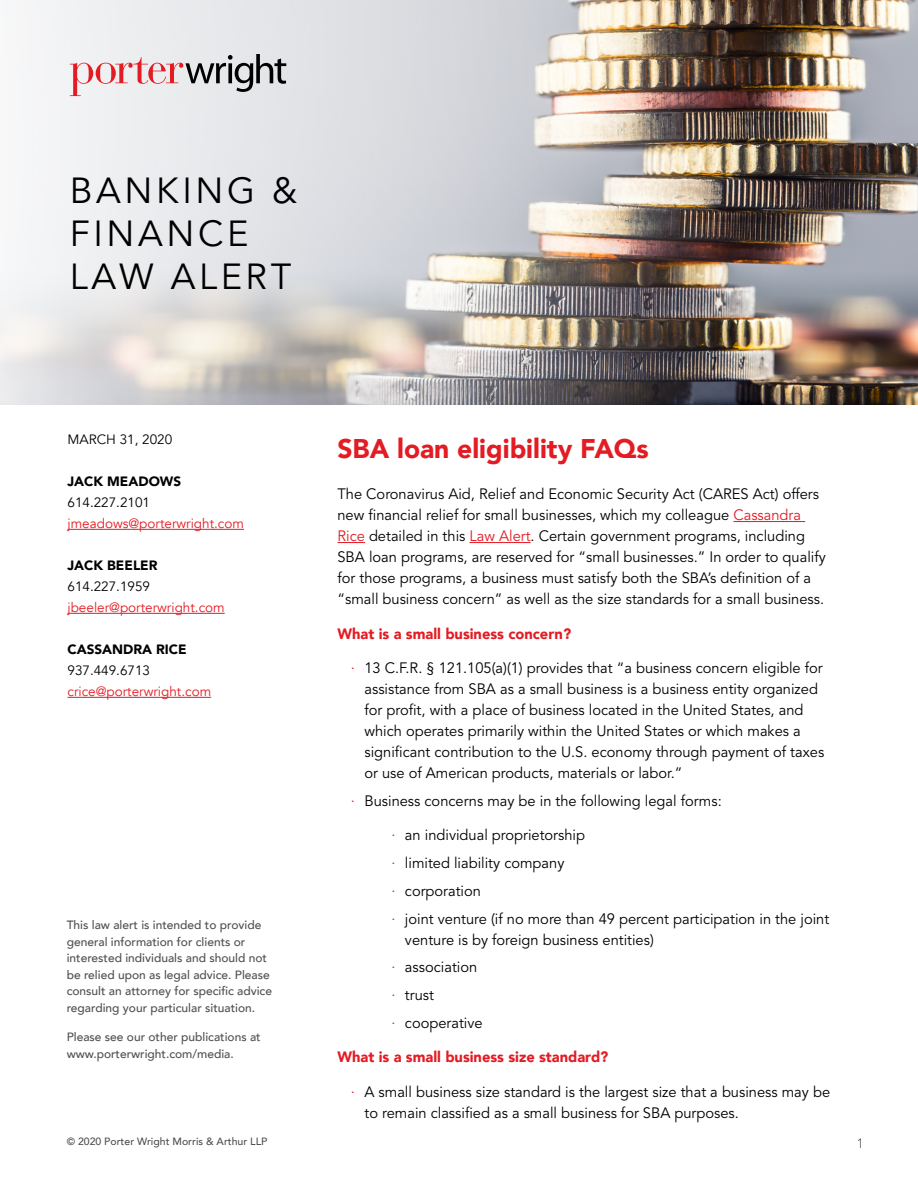
<style>
.page{position:relative;width:918px;height:1188px;background:#fff}
.page>*{position:absolute;margin:0;border:0;box-sizing:border-box;transform-origin:0 0}
.t1{font:36px/43.2px "Avenir LT Std";letter-spacing:.1em;color:#000}
.t2{font:900 27px "Avenir";color:#e31b23}
.t3{font:15px/21px "Avenir LT Std";color:#000}
.t4{font:900 15px "Avenir";color:#e31b23}
.t5{font:13.5px "Avenir";color:#e31b23}
.t6{font:13.5px "Avenir";color:#000}
.t7{font:900 13.5px "Avenir";color:#000}
.t8{font:300 13.5px "Avenir";color:#4f4f4f}
.t9{font:500 12px/16.5px "Avenir";color:#4f4f4f}
.t10{font:500 10.5px "Avenir";color:#4f4f4f}
.s1{color:#e31b23}
</style>
<div class="page">
<img style="left:731px;top:0;width:187px;height:405px">
<img style="left:0;top:0;width:731px;height:405px">
<svg style="left:70px;top:54px;width:216px;height:42px"></svg>
<hr style="left:733px;top:521px;width:72px;height:1px;background:#e31b23">
<svg style="left:338px;top:542px;width:27px;height:1px"></svg>
<hr style="left:470px;top:542px;width:61px;height:1px;background:#e31b23">
<hr style="left:68px;top:529px;width:176px;height:1px;background:#e31b23">
<hr style="left:68px;top:613px;width:157px;height:1px;background:#e31b23">
<hr style="left:68px;top:697px;width:143px;height:1px;background:#e31b23">
<h1 class="t1" style="left:70px;top:170px;width:229px">BANKING &amp;<br>FINANCE<br>LAW ALERT</h1>
<p class="t6" style="left:68px;top:432px;width:106px">MARCH 31, 2020</p>
<p class="t7" style="left:68px;top:470px;width:115px">JACK MEADOWS</p>
<p class="t6" style="left:68px;top:495px;width:84px">614.227.2101</p>
<p class="t5" style="left:68px;top:516px;width:178px">jmeadows@porterwright.com</p>
<p class="t7" style="left:68px;top:554px;width:92px">JACK BEELER</p>
<p class="t6" style="left:68px;top:579px;width:84px">614.227.1959</p>
<p class="t5" style="left:68px;top:600px;width:159px">jbeeler@porterwright.com</p>
<p class="t7" style="left:68px;top:638px;width:121px">CASSANDRA RICE</p>
<p class="t6" style="left:68px;top:663px;width:84px">937.449.6713</p>
<p class="t5" style="left:68px;top:684px;width:145px">crice@porterwright.com</p>
<p class="t9" style="left:67px;top:916px;width:207px">This law alert is intended to provide general information for clients or interested individuals and should not be relied upon as legal advice. Please consult an attorney for specific advice regarding your particular situation.</p>
<p class="t9" style="left:67px;top:1028px;width:196px">Please see our other publications at www.porterwright.com/media.</p>
<p class="t10" style="left:67px;top:1132px;width:202px">© 2020 Porter Wright Morris &amp; Arthur LLP</p>
<h2 class="t2" style="left:338px;top:425px;width:313px">SBA loan eligibility FAQs</h2>
<p class="t3" style="left:338px;top:484px;width:490px">The Coronavirus Aid, Relief and Economic Security Act (CARES Act) offers new financial relief for small businesses, which my colleague <span class="s1">Cassandra Rice</span> detailed in this <span class="s1">Law Alert</span>. Certain government programs, including SBA loan programs, are reserved for “small businesses.” In order to qualify for those programs, a business must satisfy both the SBA’s definition of a “small business concern” as well as the size standards for a small business.</p>
<p class="t4" style="left:338px;top:620px;width:235px">What is a small business concern?</p>
<p class="t3" style="left:364px;top:658px;width:461px;text-indent:-13px"><span class="s1">·</span> 13 C.F.R. § 121.105(a)(1) provides that “a business concern eligible for assistance from SBA as a small business is a business entity organized for profit, with a place of business located in the United States, and which operates primarily within the United States or which makes a significant contribution to the U.S. economy through payment of taxes or use of American products, materials or labor.”</p>
<p class="t3" style="left:351px;top:791px;width:372px"><span class="s1">·</span> Business concerns may be in the following legal forms:</p>
<p class="t3" style="left:391px;top:822px;width:439px;line-height:27.8px"><span class="s1">·</span> an individual proprietorship<br><span class="s1">·</span> limited liability company<br><span class="s1">·</span> corporation<br><span class="s1">·</span> joint venture (if no more than 49 percent participation in the joint</p>
<p class="t3" style="left:391px;top:926px;width:264px;line-height:27.8px;text-indent:13px">venture is by foreign business entities) <span class="s1">·</span> association<br><span class="s1">·</span> trust<br><span class="s1">·</span> cooperative</p>
<p class="t4" style="left:337px;top:1044px;width:272px">What is a small business size standard?</p>
<p class="t3" style="left:364px;top:1082px;width:467px;text-indent:-13px"><span class="s1">·</span> A small business size standard is the largest size that a business may be to remain classified as a small business for SBA purposes.</p>
<p class="t8" style="left:857px;top:1135px;width:9px">1</p>
</div>
